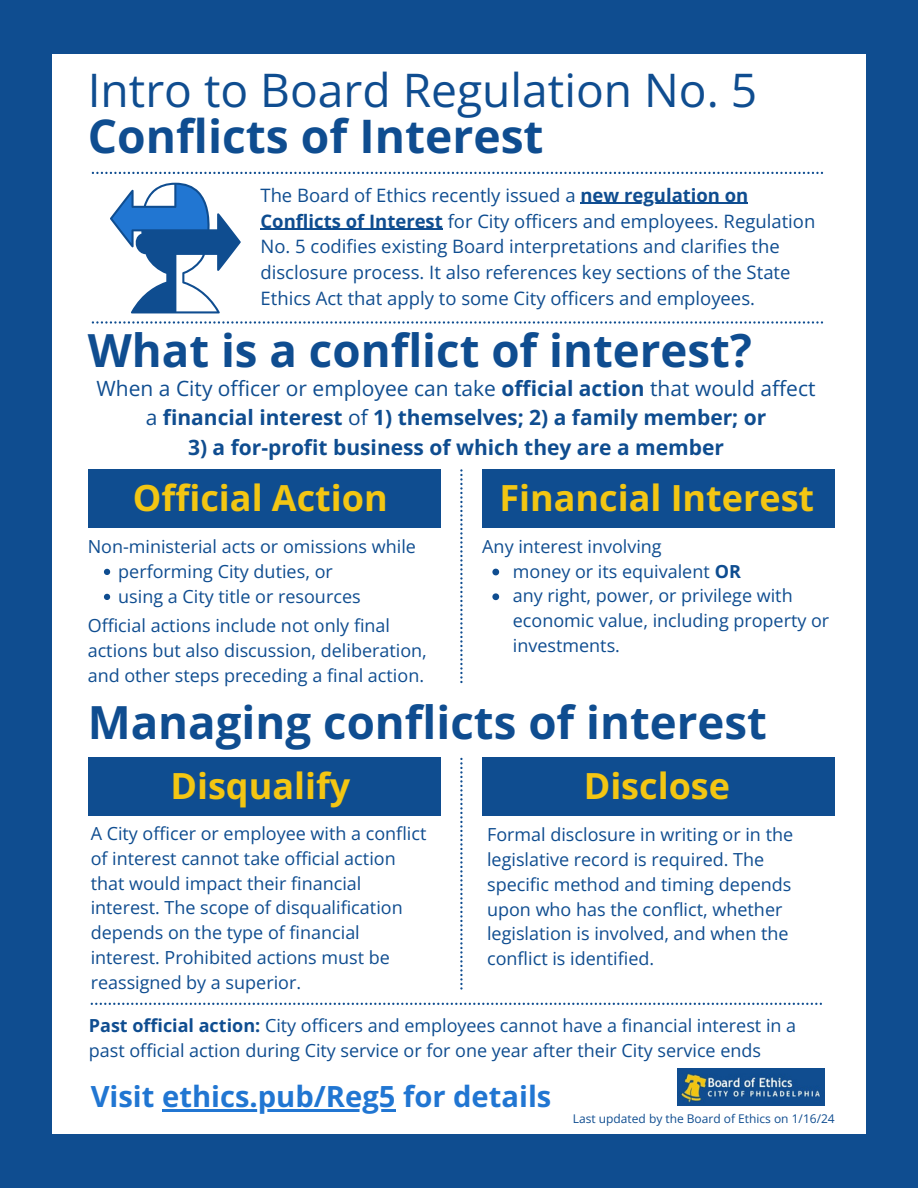
<style>
.page{position:relative;width:918px;height:1188px;background:#0f4d90}
.page>*{position:absolute;margin:0;border:0;box-sizing:border-box;transform-origin:0 0}
.t1{font:46.2px "Open Sans";color:#0f4d90}
.t2{font:700 46.2px "Open Sans";color:#0f4d90}
.t3{font:700 45.6px "Open Sans";color:#0f4d90}
.t4{font:700 36px "Open Sans";color:#f3c613}
.t5{font:700 29.1px "Open Sans";color:#2176d2}
.t6{font:700 21px/29.2px "Open Sans";color:#0f4d90;text-align:center}
.t7{font:18.45px/25.8px "Open Sans";color:#0f4d90}
.t8{font:18px/24.8px "Open Sans";color:#0f4d90}
.t9{font:12px "Open Sans";color:#0f4d90}
.s1{font-weight:700}
.s2{font-weight:400}
</style>
<div class="page">
<div style="left:52px;top:54px;width:814px;height:1080px;background:#fff"></div>
<svg style="left:92px;top:172px;width:731px;height:2px"></svg>
<svg style="left:460px;top:469px;width:3px;height:214px"></svg>
<img style="left:677px;top:1068px;width:148px;height:37px">
<svg style="left:92px;top:321px;width:731px;height:3px"></svg>
<svg style="left:460px;top:758px;width:3px;height:232px"></svg>
<svg style="left:91px;top:1003px;width:731px;height:2px"></svg>
<svg style="left:110px;top:183px;width:131px;height:130px"></svg>
<hr style="left:581px;top:203px;width:167px;height:1px;background:#0f4d90">
<hr style="left:260px;top:229px;width:183px;height:1px;background:#0f4d90">
<div style="left:482px;top:469px;width:353px;height:59px;background:#0f4d90"></div>
<div style="left:88px;top:469px;width:353px;height:59px;background:#0f4d90"></div>
<svg style="left:104px;top:569px;width:6px;height:6px"></svg>
<svg style="left:104px;top:594px;width:6px;height:6px"></svg>
<svg style="left:492px;top:569px;width:7px;height:6px"></svg>
<svg style="left:492px;top:593px;width:7px;height:7px"></svg>
<div style="left:88px;top:758px;width:353px;height:58px;background:#0f4d90"></div>
<div style="left:482px;top:758px;width:353px;height:58px;background:#0f4d90"></div>
<hr style="left:162px;top:1109px;width:234px;height:2px;background:#2176d2">
<p class="t1" style="left:88px;top:58px;width:671px">Intro to Board Regulation No. 5</p>
<p class="t2" style="left:88px;top:104px;width:458px">Conflicts of Interest</p>
<p class="t7" style="left:260px;top:182px;width:556px">The Board of Ethics recently issued a <span class="s1">new regulation on Conflicts of Interest</span> for City officers and employees. Regulation No. 5 codifies existing Board interpretations and clarifies the disclosure process. It also references key sections of the State Ethics Act that apply to some City officers and employees.</p>
<p class="t3" style="left:88px;top:318px;width:666px">What is a conflict of interest?</p>
<p class="t6" style="left:97px;top:373px;width:721px"><span class="s2">When a City officer or employee can take</span> official action <span class="s2">that would affect a</span> financial interest <span class="s2">of</span> 1) themselves; 2) a family member; or</p>
<p class="t6" style="left:188px;top:432px;width:537px">3) a for-profit business of which they are a member</p>
<p class="t4" style="left:133px;top:472px;width:256px">Official Action</p>
<p class="t4" style="left:499px;top:472px;width:316px">Financial Interest</p>
<p class="t8" style="left:88px;top:534px;width:330px">Non-ministerial acts or omissions while</p>
<p class="t8" style="left:118px;top:559px;width:216px">performing City duties, or</p>
<p class="t8" style="left:118px;top:584px;width:244px">using a City title or resources</p>
<p class="t8" style="left:88px;top:613px;width:341px">Official actions include not only final actions but also discussion, deliberation, and other steps preceding a final action.</p>
<p class="t8" style="left:482px;top:534px;width:181px">Any interest involving</p>
<p class="t8" style="left:513px;top:558px;width:230px">money or its equivalent <span class="s1">OR</span></p>
<p class="t8" style="left:513px;top:583px;width:318px">any right, power, or privilege with economic value, including property or investments.</p>
<p class="t3" style="left:88px;top:690px;width:681px">Managing conflicts of interest</p>
<p class="t4" style="left:170px;top:761px;width:182px">Disqualify</p>
<p class="t4" style="left:584px;top:761px;width:148px">Disclose</p>
<p class="t8" style="left:91px;top:821px;width:337px">A City officer or employee with a conflict of interest cannot take official action that would impact their financial interest. The scope of disqualification depends on the type of financial interest. Prohibited actions must be reassigned by a superior.</p>
<p class="t8" style="left:487px;top:822px;width:308px">Formal disclosure in writing or in the legislative record is required. The specific method and timing depends upon who has the conflict, whether legislation is involved, and when the conflict is identified.</p>
<p class="t8" style="left:89px;top:1013px;width:709px"><span class="s1">Past official action:</span> City officers and employees cannot have a financial interest in a past official action during City service or for one year after their City service ends</p>
<p class="t5" style="left:91px;top:1076px;width:462px">Visit ethics.pub/Reg5 for details</p>
<p class="t9" style="left:573px;top:1110px;width:263px">Last updated by the Board of Ethics on 1/16/24</p>
</div>
